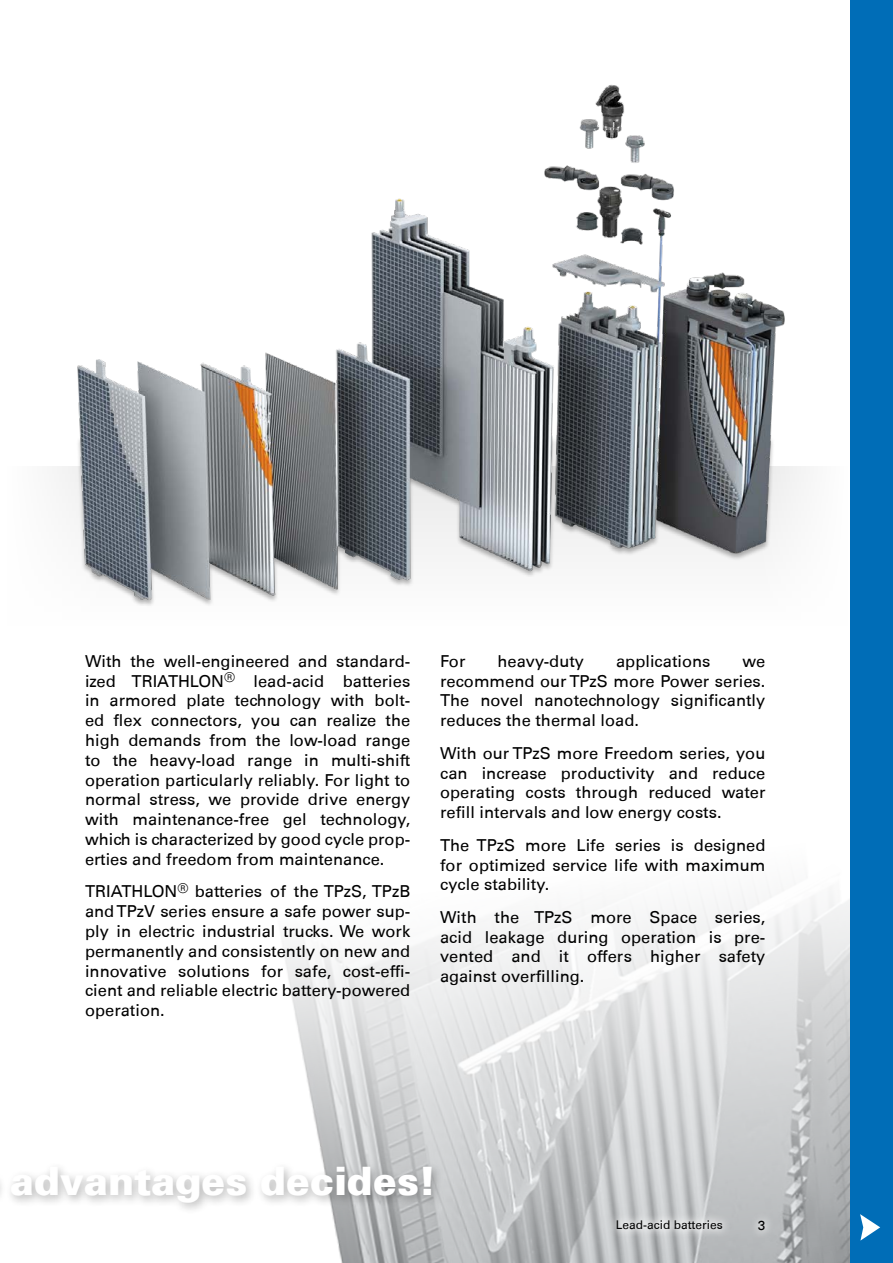
<style>
.page{position:relative;width:893px;height:1263px;background:#fff}
.page>*{position:absolute;margin:0;border:0;box-sizing:border-box;transform-origin:0 0}
.t1{font:900 39px "Univers";color:#fff}
.t2{font:16.5px/19.8px "Univers 55 Roman";color:#000;text-align:justify}
.t3{font:13.5px "Univers 55 Roman";color:#000}
.t4{font:12px "Univers 55 Roman";color:#000}
</style>
<div class="page">
<img style="left:283px;top:890px;width:567px;height:373px">
<img style="left:57px;top:84px;width:749px;height:522px">
<div style="left:850px;top:0;width:43px;height:1263px;background:#006db7"></div>
<svg style="left:860px;top:1214px;width:20px;height:26px"></svg>
<div style="left:749px;top:1211px;width:25px;height:29px;background:#fff;opacity:.75"></div>
<div style="left:607px;top:1211px;width:125px;height:27px;background:#fff;opacity:.75"></div>
<div style="left:0;top:1160px;width:443px;height:55px;background:#000;opacity:.28"></div>
<p class="t2" style="left:85px;top:651px;width:327px">With the well-engineered and standard&shy;ized TRIATHLON<sup>®</sup> lead-acid batteries in armored plate technology with bolt&shy;ed flex connectors, you can realize the high demands from the low-load range to the heavy-load range in multi-shift operation particularly reliably. For light to normal stress, we provide drive energy with maintenance-free gel technology, which is characterized by good cycle prop&shy;erties and freedom from maintenance.</p>
<p class="t2" style="left:85px;top:882px;width:327px">TRIATHLON<sup>®</sup> batteries of the TPzS, TPzB and TPzV series ensure a safe power sup&shy;ply in electric industrial trucks. We work permanently and consistently on new and innovative solutions for safe, cost-effi&shy;cient and reliable electric battery-powered operation.</p>
<p class="t2" style="left:440px;top:651px;width:27px">For</p>
<p class="t2" style="left:497px;top:651px;width:88px">heavy-duty</p>
<p class="t2" style="left:616px;top:651px;width:96px">applications</p>
<p class="t2" style="left:440px;top:651px;width:327px;text-indent:302px">we recommend our TPzS more Power series.<br>The novel nanotechnology significantly reduces the thermal load.</p>
<p class="t2" style="left:440px;top:743px;width:327px">With our TPzS more Freedom series, you can increase productivity and reduce operating costs through reduced water refill intervals and low energy costs.</p>
<p class="t2" style="left:440px;top:835px;width:327px">The TPzS more Life series is designed for optimized service life with maximum cycle stability.</p>
<p class="t2" style="left:440px;top:907px;width:327px">With the TPzS more Space series, acid leakage during operation is pre&shy;vented and it offers higher safety against overfilling.</p>
<h1 class="t1" style="left:10px;top:1155px;width:427px">advantages decides!</h1>
<p class="t4" style="left:616px;top:1217px;width:108px">Lead-acid batteries</p>
<p class="t3" style="left:758px;top:1217px;width:9px">3</p>
</div>
